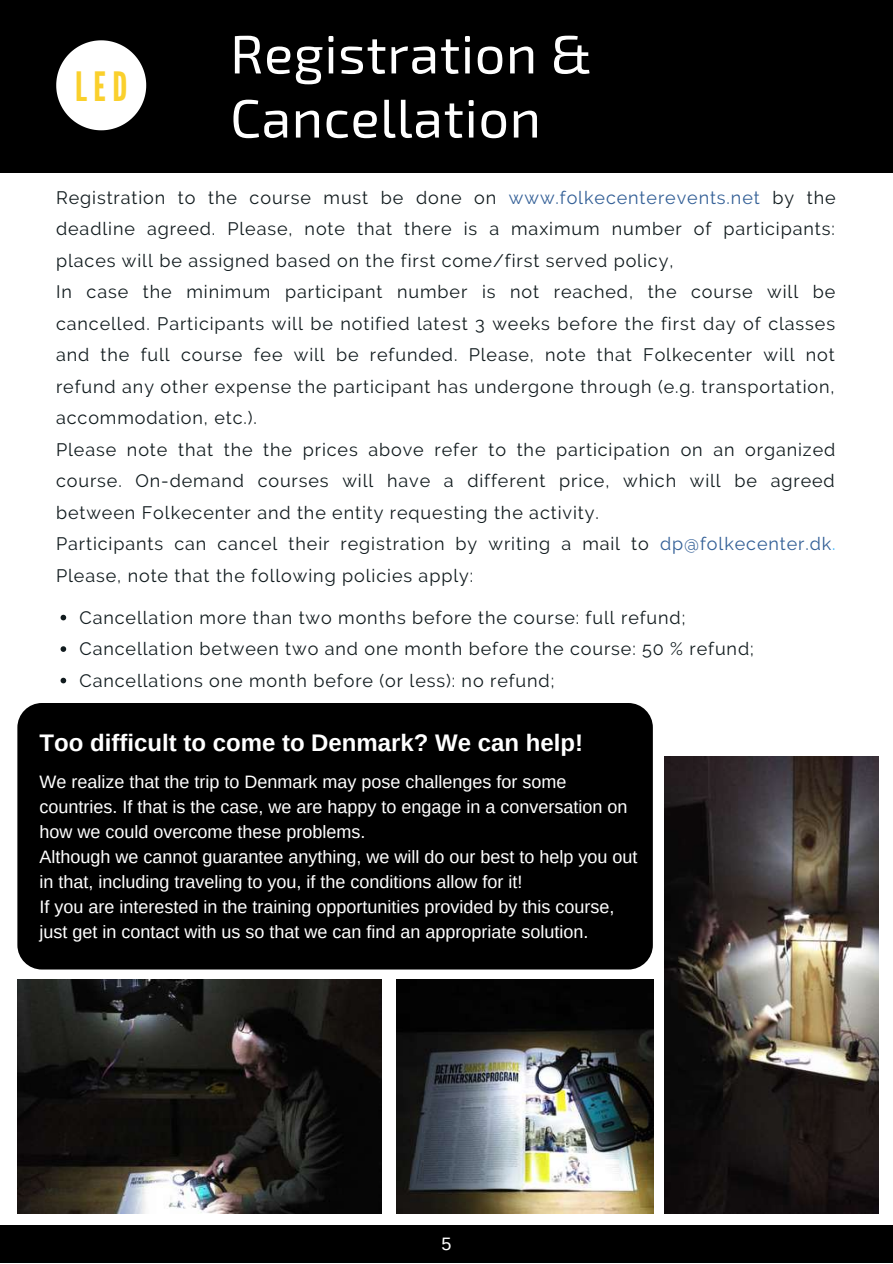
<style>
.page{position:relative;width:893px;height:1264px;background:#fff}
.page>*{position:absolute;margin:0;border:0;box-sizing:border-box;transform-origin:0 0}
.t1{font:54px/64.1px "Exo 2";letter-spacing:.01em;color:#fff}
.t2{font:40.35px "League Gothic";color:#fad02c}
.t3{font:700 24px "Arimo";color:#fff}
.t4{font:18px/31.5px "Raleway";letter-spacing:.05em;color:#111b1e}
.t5{font:18px/25px "Arimo";color:#fff}
.s1{color:#346097}
.s2{color:#38b6ff}
</style>
<div class="page">
<div style="left:0;top:0;width:892px;height:172px;background:#000"></div>
<svg style="left:56px;top:40px;width:90px;height:90px"></svg>
<div style="left:0;top:1224px;width:892px;height:38px;background:#000"></div>
<svg style="left:61px;top:614px;width:5px;height:6px"></svg>
<svg style="left:61px;top:646px;width:5px;height:6px"></svg>
<svg style="left:61px;top:677px;width:5px;height:6px"></svg>
<img style="left:17px;top:979px;width:365px;height:233px">
<img style="left:664px;top:756px;width:214px;height:457px">
<img style="left:397px;top:979px;width:256px;height:233px">
<div style="left:17px;top:703px;width:635px;height:266px;background:#000;border-radius:24px"></div>
<h2 class="t2" style="left:75px;top:63px;width:54px">LED</h2>
<h1 class="t1" style="left:230px;top:20px;width:363px">Registration &amp;<br>Cancellation</h1>
<p class="t4" style="left:56px;top:182px;width:781px">Registration to the course must be done on <span class="s1">www.folkecenterevents.net</span> by the deadline agreed. Please, note that there is a maximum number of participants: places will be assigned based on the first come/first served policy,<br>In case the minimum participant number is not reached, the course will be cancelled. Participants will be notified latest 3 weeks before the first day of classes and the full course fee will be refunded. Please, note that Folkecenter will not refund any other expense the participant has undergone through (e.g. transportation, accommodation, etc.).<br>Please note that the the prices above refer to the participation on an organized course. On-demand courses will have a different price, which will be agreed between Folkecenter and the entity requesting the activity.<br>Participants can cancel their registration by writing a mail to <span class="s1">dp@folkecenter.dk</span><span class="s2">.<br></span>Please, note that the following policies apply:</p>
<p class="t4" style="left:79px;top:601px;width:675px">Cancellation more than two months before the course: full refund;<br>Cancellation between two and one month before the course: 50 % refund;<br>Cancellations one month before (or less): no refund;</p>
<h3 class="t3" style="left:40px;top:729px;width:545px">Too difficult to come to Denmark? We can help!</h3>
<p class="t5" style="left:40px;top:769px;width:599px">We realize that the trip to Denmark may pose challenges for some countries. If that is the case, we are happy to engage in a conversation on how we could overcome these problems.<br>Although we cannot guarantee anything, we will do our best to help you out in that, including traveling to you, if the conditions allow for it!<br>If you are interested in the training opportunities provided by this course, just get in contact with us so that we can find an appropriate solution.</p>
<p class="t5" style="left:441px;top:1231px;width:11px">5</p>
</div>
